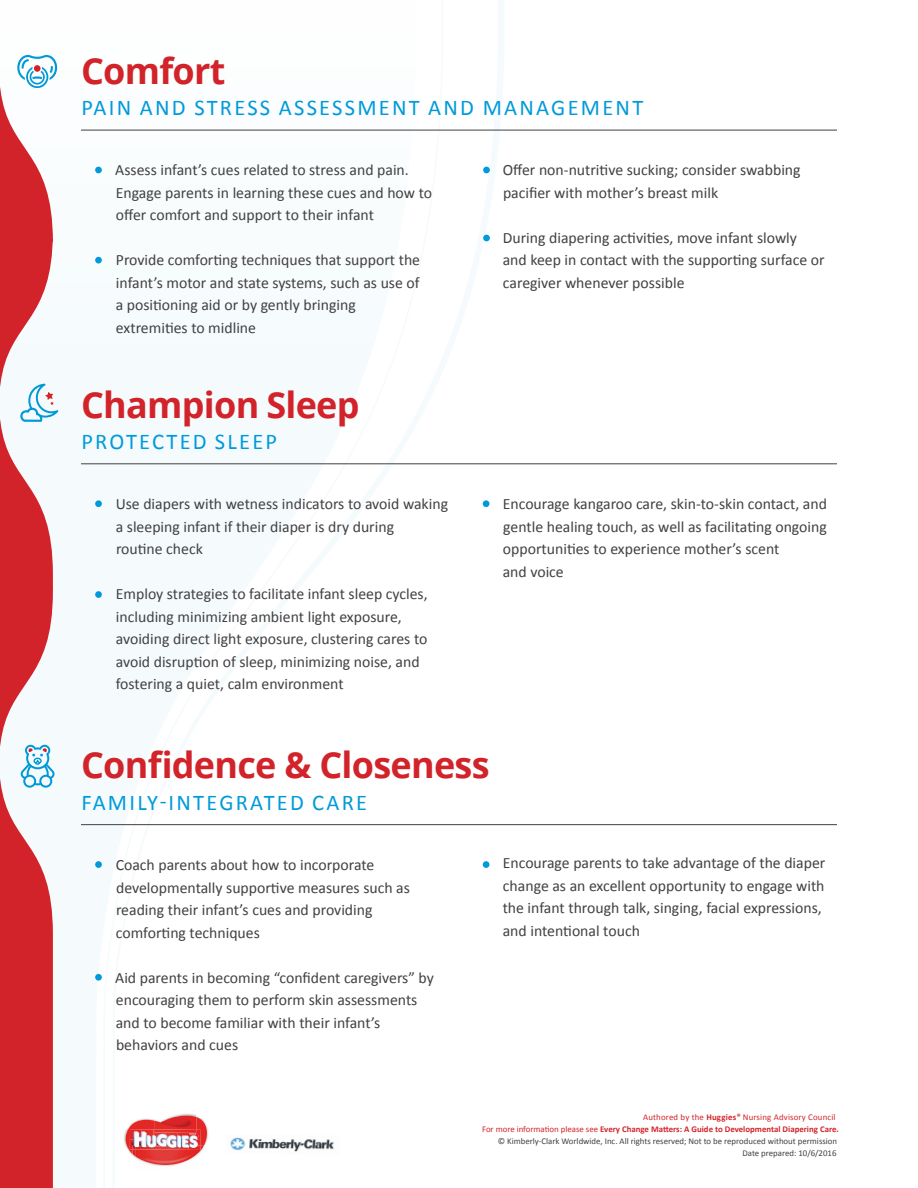
<style>
.page{position:relative;width:918px;height:1188px;background:#fff}
.page>*{position:absolute;margin:0;border:0;box-sizing:border-box;transform-origin:0 0}
.t1{font:700 36px "Open Sans";letter-spacing:-.02em;color:#d2232a}
.t2{font:22.5px "Calibri";letter-spacing:.1em;color:#009ada}
.t3{font:15.75px/22.5px "Calibri";color:#414042}
.t4{font:8.85px "Calibri";color:#414042}
.t5{font:700 8.85px "Calibri";color:#d2232a}
.t6{font:8.85px "Calibri";letter-spacing:.02em;color:#d2232a}
.t7{font:700 7.8px "Calibri";color:#d12429}
.s1{font-weight:700}
.s2{font-weight:400}
</style>
<div class="page">
<img style="left:174px;top:1114px;width:22px;height:2px">
<img style="left:171px;top:1116px;width:25px;height:1px">
<svg style="left:124px;top:1117px;width:84px;height:49px"></svg>
<img style="left:133px;top:1131px;width:65px;height:17px">
<img style="left:230px;top:1137px;width:104px;height:15px">
<hr style="left:81px;top:130px;width:756px;height:1px;background:#414042">
<hr style="left:81px;top:463px;width:756px;height:1px;background:#414042">
<hr style="left:81px;top:824px;width:756px;height:1px;background:#414042">
<div style="left:95px;top:167px;width:7px;height:6px;background:#009ada;border-radius:50%"></div>
<div style="left:483px;top:167px;width:7px;height:6px;background:#009ada;border-radius:50%"></div>
<div style="left:95px;top:257px;width:7px;height:7px;background:#009ada;border-radius:50%"></div>
<div style="left:483px;top:235px;width:7px;height:6px;background:#009ada;border-radius:50%"></div>
<div style="left:95px;top:500px;width:7px;height:7px;background:#009ada;border-radius:50%"></div>
<div style="left:95px;top:861px;width:7px;height:7px;background:#009ada;border-radius:50%"></div>
<div style="left:483px;top:861px;width:6px;height:7px;background:#009ada;border-radius:50%"></div>
<div style="left:483px;top:500px;width:6px;height:7px;background:#009ada;border-radius:50%"></div>
<div style="left:95px;top:591px;width:7px;height:7px;background:#009ada;border-radius:50%"></div>
<div style="left:95px;top:974px;width:7px;height:7px;background:#009ada;border-radius:50%"></div>
<svg style="left:0;top:55px;width:58px;height:1133px"></svg>
<p class="t1" style="left:81px;top:45px;width:146px">Comfort</p>
<p class="t2" style="left:81px;top:94px;width:563px">PAIN AND STRESS ASSESSMENT AND MANAGEMENT</p>
<p class="t3" style="left:115px;top:159px;width:318px">Assess infant’s cues related to stress and pain.<br>Engage parents in learning these cues and how to offer comfort and support to their infant</p>
<p class="t3" style="left:116px;top:249px;width:306px">Provide comforting techniques that support the infant’s motor and state systems, such as use of</p>
<p class="t3" style="left:116px;top:294px;width:242px">a positioning aid or by gently bringing</p>
<p class="t3" style="left:116px;top:317px;width:142px">extremities to midline</p>
<p class="t1" style="left:81px;top:379px;width:280px">Champion Sleep</p>
<p class="t2" style="left:81px;top:427px;width:197px">PROTECTED SLEEP</p>
<p class="t3" style="left:116px;top:493px;width:334px">Use diapers with wetness indicators to avoid waking a sleeping infant if their diaper is dry during</p>
<p class="t3" style="left:116px;top:538px;width:88px">routine check</p>
<p class="t3" style="left:116px;top:583px;width:313px">Employ strategies to facilitate infant sleep cycles, including minimizing ambient light exposure, avoiding direct light exposure, clustering cares to avoid disruption of sleep, minimizing noise, and fostering a quiet, calm environment</p>
<p class="t3" style="left:503px;top:159px;width:299px">Offer non-nutritive sucking; consider swabbing pacifier with mother’s breast milk</p>
<p class="t3" style="left:503px;top:227px;width:323px">During diapering activities, move infant slowly and keep in contact with the supporting surface or caregiver whenever possible</p>
<p class="t3" style="left:503px;top:493px;width:326px;text-align:justify">Encourage kangaroo care, skin-to-skin contact, and gentle healing touch, as well as facilitating ongoing opportunities to experience mother’s scent</p>
<p class="t3" style="left:503px;top:560px;width:63px">and voice</p>
<p class="t1" style="left:81px;top:740px;width:410px">Confidence &amp; Closeness</p>
<p class="t2" style="left:81px;top:788px;width:287px">FAMILY-INTEGRATED CARE</p>
<p class="t3" style="left:116px;top:854px;width:296px">Coach parents about how to incorporate developmentally supportive measures such as reading their infant’s cues and providing</p>
<p class="t3" style="left:116px;top:921px;width:145px">comforting techniques</p>
<p class="t3" style="left:115px;top:966px;width:320px">Aid parents in becoming “confident caregivers” by encouraging them to perform skin assessments</p>
<p class="t3" style="left:116px;top:1011px;width:266px">and to become familiar with their infant’s</p>
<p class="t3" style="left:116px;top:1034px;width:124px">behaviors and cues</p>
<p class="t3" style="left:503px;top:852px;width:324px">Encourage parents to take advantage of the diaper change as an excellent opportunity to engage with the infant through talk, singing, facial expressions, and intentional touch</p>
<p class="t7" style="left:737px;top:1111px;width:5px">®</p>
<p class="t6" style="left:643px;top:1111px;width:194px">Authored by the <span class="s1">Huggies</span> Nursing Advisory Council</p>
<p class="t5" style="left:482px;top:1123px;width:358px"><span class="s2">For more information please see</span> Every Change Matters: A Guide to Developmental Diapering Care.</p>
<p class="t4" style="left:498px;top:1136px;width:341px">© Kimberly-Clark Worldwide, Inc. All rights reserved; Not to be reproduced without permission</p>
<p class="t4" style="left:742px;top:1148px;width:95px">Date prepared: 10/6/2016</p>
</div>
